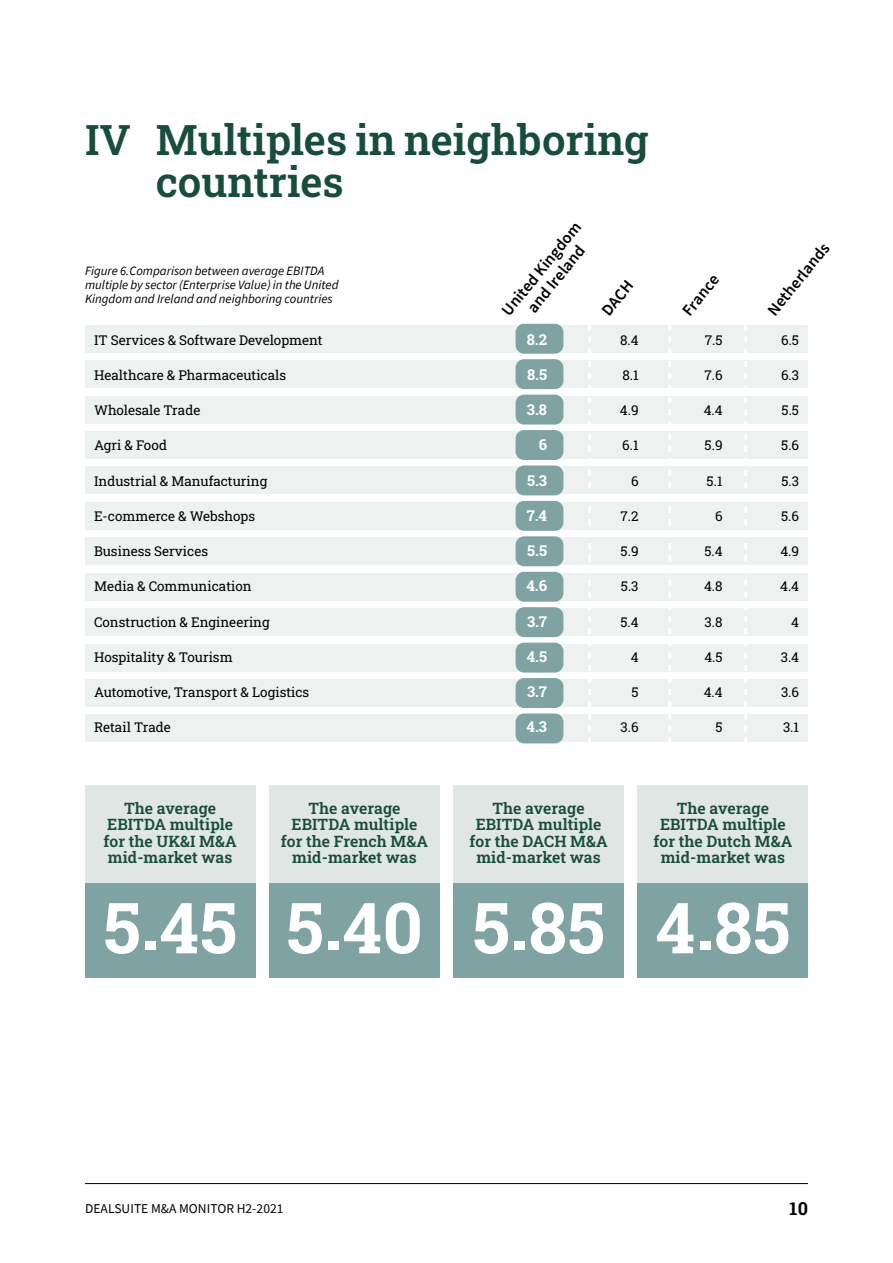
<style>
.page{position:relative;width:893px;height:1263px;background:#fff}
.page>*{position:absolute;margin:0;border:0;box-sizing:border-box;transform-origin:0 0}
.Brood{font:700 70.5px "Roboto Slab";letter-spacing:.005em;color:#fff}
.Kop_Helvetica{font:600 42px/42px "Roboto Slab";color:#174d3d}
.Brood-2{font:700 18px "Roboto Slab";color:#000}
.OB-Brood{font:600 16.5px "Source Sans Pro";color:#000}
.Brood-3{font:600 15.75px/16.5px "Roboto Slab";letter-spacing:.005em;color:#174d3d;text-align:center}
.t1{font:700 15px "Roboto Slab";color:#fff}
.t2{font:13.5px "Roboto Slab";color:#000}
.Brood-4{font:13.5px "Source Sans Pro";letter-spacing:.005em;color:#000}
.OB_bijschrift{font:italic 12.75px/14.2px "Source Sans Pro";color:#000}
</style>
<div class="page">
<hr style="left:85px;top:1183px;width:723px;height:1px;background:#000">
<div style="left:85px;top:325px;width:723px;height:27px;background:#edf1ef"></div>
<div style="left:85px;top:467px;width:723px;height:27px;background:#edf1ef"></div>
<div style="left:85px;top:644px;width:723px;height:27px;background:#edf1ef"></div>
<div style="left:85px;top:396px;width:723px;height:27px;background:#edf1ef"></div>
<div style="left:85px;top:538px;width:723px;height:27px;background:#edf1ef"></div>
<div style="left:85px;top:715px;width:723px;height:27px;background:#edf1ef"></div>
<div style="left:85px;top:360px;width:723px;height:28px;background:#edf1ef"></div>
<div style="left:85px;top:502px;width:723px;height:27px;background:#edf1ef"></div>
<div style="left:85px;top:679px;width:723px;height:28px;background:#edf1ef"></div>
<div style="left:85px;top:431px;width:723px;height:28px;background:#edf1ef"></div>
<div style="left:85px;top:608px;width:723px;height:28px;background:#edf1ef"></div>
<div style="left:85px;top:573px;width:723px;height:27px;background:#edf1ef"></div>
<div style="left:516px;top:324px;width:47px;height:30px;background:#7ea3a2;border-radius:9px"></div>
<div style="left:516px;top:395px;width:47px;height:30px;background:#7ea3a2;border-radius:9px"></div>
<div style="left:516px;top:465px;width:47px;height:30px;background:#7ea3a2;border-radius:9px"></div>
<div style="left:516px;top:536px;width:47px;height:30px;background:#7ea3a2;border-radius:9px"></div>
<div style="left:516px;top:607px;width:47px;height:30px;background:#7ea3a2;border-radius:9px"></div>
<div style="left:516px;top:678px;width:47px;height:30px;background:#7ea3a2;border-radius:9px"></div>
<div style="left:516px;top:359px;width:47px;height:30px;background:#7ea3a2;border-radius:9px"></div>
<div style="left:516px;top:430px;width:47px;height:30px;background:#7ea3a2;border-radius:9px"></div>
<div style="left:516px;top:501px;width:47px;height:30px;background:#7ea3a2;border-radius:9px"></div>
<div style="left:516px;top:572px;width:47px;height:30px;background:#7ea3a2;border-radius:9px"></div>
<div style="left:516px;top:643px;width:47px;height:29px;background:#7ea3a2;border-radius:9px"></div>
<div style="left:516px;top:713px;width:47px;height:30px;background:#7ea3a2;border-radius:9px"></div>
<svg style="left:588px;top:325px;width:3px;height:417px"></svg>
<svg style="left:668px;top:325px;width:3px;height:417px"></svg>
<svg style="left:744px;top:325px;width:3px;height:417px"></svg>
<div style="left:85px;top:881px;width:170px;height:97px;background:#7ea3a2"></div>
<div style="left:453px;top:881px;width:171px;height:97px;background:#7ea3a2"></div>
<div style="left:269px;top:881px;width:170px;height:97px;background:#7ea3a2"></div>
<div style="left:638px;top:881px;width:170px;height:97px;background:#7ea3a2"></div>
<div style="left:85px;top:785px;width:170px;height:97px;background:#dfe6e4"></div>
<div style="left:453px;top:785px;width:171px;height:97px;background:#dfe6e4"></div>
<div style="left:269px;top:785px;width:170px;height:97px;background:#dfe6e4"></div>
<div style="left:638px;top:785px;width:170px;height:97px;background:#dfe6e4"></div>
<p class="Kop_Helvetica" style="left:156px;top:118px;width:494px;text-indent:-71px">IV Multiples in neighboring countries</p>
<p class="OB_bijschrift" style="left:85px;top:263px;width:255px">Figure 6.Comparison between average EBITDA multiple by sector (Enterprise Value) in the United<br>Kingdom and Ireland and neighboring countries</p>
<p class="OB-Brood" style="left:497px;top:307px;width:117px;rotate:-51deg">United Kingdom</p>
<p class="OB-Brood" style="left:522px;top:304px;width:83px;rotate:-51deg">and Ireland</p>
<p class="OB-Brood" style="left:596px;top:307px;width:41px;rotate:-51deg">DACH</p>
<p class="OB-Brood" style="left:677px;top:307px;width:49px;rotate:-51deg">France</p>
<p class="OB-Brood" style="left:762px;top:307px;width:90px;rotate:-51deg">Netherlands</p>
<p class="t2" style="left:94px;top:330px;width:230px">IT Services &amp; Software Development</p>
<p class="t1" style="left:527px;top:329px;width:22px">8.2</p>
<p class="t2" style="left:620px;top:330px;width:20px">8.4</p>
<p class="t2" style="left:705px;top:330px;width:19px">7.5</p>
<p class="t2" style="left:781px;top:330px;width:19px">6.5</p>
<p class="t2" style="left:94px;top:366px;width:194px">Healthcare &amp; Pharmaceuticals</p>
<p class="t1" style="left:527px;top:364px;width:21px">8.5</p>
<p class="t2" style="left:622px;top:366px;width:18px">8.1</p>
<p class="t2" style="left:704px;top:366px;width:20px">7.6</p>
<p class="t2" style="left:781px;top:366px;width:20px">6.3</p>
<p class="t2" style="left:94px;top:401px;width:108px">Wholesale Trade</p>
<p class="t1" style="left:527px;top:399px;width:22px">3.8</p>
<p class="t2" style="left:620px;top:401px;width:20px">4.9</p>
<p class="t2" style="left:704px;top:401px;width:20px">4.4</p>
<p class="t2" style="left:782px;top:401px;width:19px">5.5</p>
<p class="t2" style="left:94px;top:436px;width:74px">Agri &amp; Food</p>
<p class="t1" style="left:539px;top:435px;width:10px">6</p>
<p class="t2" style="left:622px;top:436px;width:18px">6.1</p>
<p class="t2" style="left:705px;top:436px;width:19px">5.9</p>
<p class="t2" style="left:781px;top:436px;width:19px">5.6</p>
<p class="t2" style="left:94px;top:471px;width:175px">Industrial &amp; Manufacturing</p>
<p class="t1" style="left:527px;top:470px;width:21px">5.3</p>
<p class="t2" style="left:631px;top:471px;width:9px">6</p>
<p class="t2" style="left:707px;top:471px;width:17px">5.1</p>
<p class="t2" style="left:781px;top:471px;width:19px">5.3</p>
<p class="t2" style="left:94px;top:507px;width:163px">E-commerce &amp; Webshops</p>
<p class="t1" style="left:527px;top:505px;width:22px">7.4</p>
<p class="t2" style="left:620px;top:507px;width:20px">7.2</p>
<p class="t2" style="left:715px;top:507px;width:9px">6</p>
<p class="t2" style="left:781px;top:507px;width:19px">5.6</p>
<p class="t2" style="left:94px;top:542px;width:116px">Business Services</p>
<p class="t1" style="left:527px;top:540px;width:21px">5.5</p>
<p class="t2" style="left:621px;top:542px;width:19px">5.9</p>
<p class="t2" style="left:704px;top:542px;width:20px">5.4</p>
<p class="t2" style="left:780px;top:542px;width:20px">4.9</p>
<p class="t2" style="left:94px;top:577px;width:159px">Media &amp; Communication</p>
<p class="t1" style="left:526px;top:576px;width:22px">4.6</p>
<p class="t2" style="left:621px;top:577px;width:19px">5.3</p>
<p class="t2" style="left:704px;top:577px;width:20px">4.8</p>
<p class="t2" style="left:780px;top:577px;width:20px">4.4</p>
<p class="t2" style="left:94px;top:612px;width:177px">Construction &amp; Engineering</p>
<p class="t1" style="left:527px;top:611px;width:22px">3.7</p>
<p class="t2" style="left:620px;top:612px;width:20px">5.4</p>
<p class="t2" style="left:705px;top:612px;width:19px">3.8</p>
<p class="t2" style="left:791px;top:612px;width:9px">4</p>
<p class="t2" style="left:94px;top:648px;width:140px">Hospitality &amp; Tourism</p>
<p class="t1" style="left:527px;top:646px;width:22px">4.5</p>
<p class="t2" style="left:631px;top:648px;width:9px">4</p>
<p class="t2" style="left:704px;top:648px;width:20px">4.5</p>
<p class="t2" style="left:781px;top:648px;width:20px">3.4</p>
<p class="t2" style="left:94px;top:683px;width:217px">Automotive, Transport &amp; Logistics</p>
<p class="t1" style="left:527px;top:681px;width:22px">3.7</p>
<p class="t2" style="left:631px;top:683px;width:9px">5</p>
<p class="t2" style="left:704px;top:683px;width:20px">4.4</p>
<p class="t2" style="left:781px;top:683px;width:20px">3.6</p>
<p class="t2" style="left:94px;top:718px;width:78px">Retail Trade</p>
<p class="t1" style="left:527px;top:717px;width:22px">4.3</p>
<p class="t2" style="left:620px;top:718px;width:20px">3.6</p>
<p class="t2" style="left:715px;top:718px;width:9px">5</p>
<p class="t2" style="left:783px;top:718px;width:18px">3.1</p>
<p class="Brood-3" style="left:103px;top:799px;width:135px">The average<br>EBITDA multiple for the UK&amp;I M&amp;A mid-market was</p>
<p class="Brood-3" style="left:469px;top:799px;width:140px">The average<br>EBITDA multiple for the DACH M&amp;A mid-market was</p>
<p class="Brood-3" style="left:281px;top:799px;width:149px">The average<br>EBITDA multiple for the French M&amp;A mid-market was</p>
<p class="Brood-3" style="left:653px;top:799px;width:140px">The average<br>EBITDA multiple for the Dutch M&amp;A mid-market was</p>
<p class="Brood" style="left:103px;top:879px;width:136px">5.45</p>
<p class="Brood" style="left:286px;top:879px;width:138px">5.40</p>
<p class="Brood" style="left:472px;top:879px;width:134px">5.85</p>
<p class="Brood" style="left:655px;top:879px;width:136px">4.85</p>
<p class="Brood-4" style="left:85px;top:1200px;width:200px">DEALSUITE M&amp;A MONITOR H2-2021</p>
<p class="Brood-2" style="left:790px;top:1196px;width:20px">10</p>
</div>
